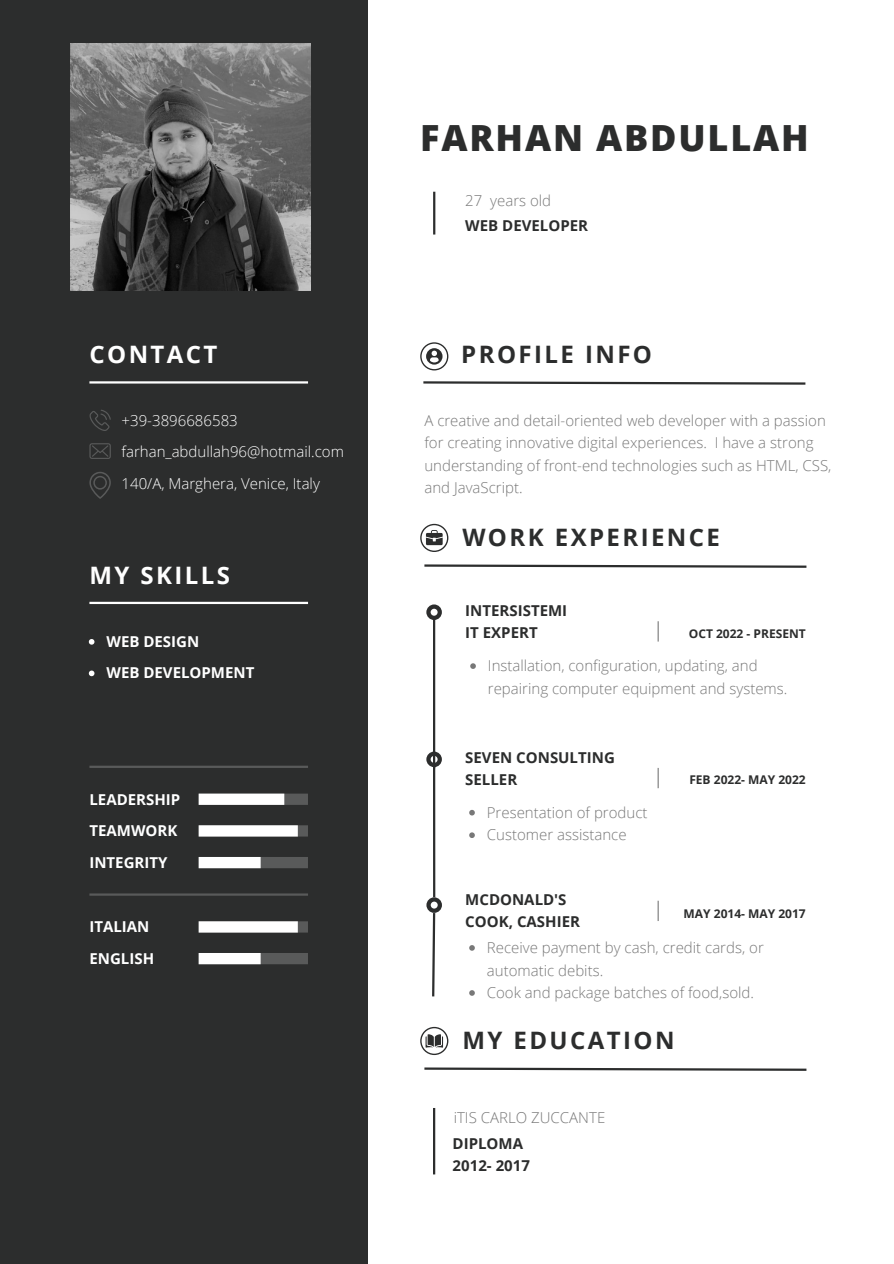
<style>
.page{position:relative;width:894px;height:1264px;background:#fff}
.page>*{position:absolute;margin:0;border:0;box-sizing:border-box;transform-origin:0 0}
.t1{font:800 36px "Open Sans";letter-spacing:.05em;color:#2c2d2d}
.t2{font:700 24px "Open Sans";letter-spacing:.1em;color:#2c2d2d}
.t3{font:700 24px "Open Sans";letter-spacing:.1em;color:#fff}
.t4{font:300 15px/22.5px "Open Sans";color:#787878}
.t5{font:700 15px/22.5px "Open Sans";color:#2c2d2d}
.t6{font:300 15px/31.5px "Open Sans";color:#fff}
.t7{font:700 15px/31.5px "Open Sans";color:#fff}
.t8{font:700 12px "Open Sans";color:#2c2d2d}
</style>
<div class="page">
<div style="left:0;top:0;width:367px;height:1263px;background:#2c2d2d"></div>
<hr style="left:89px;top:381px;width:219px;height:2px;background:#fff">
<svg style="left:423px;top:381px;width:383px;height:4px"></svg>
<svg style="left:424px;top:564px;width:383px;height:4px"></svg>
<hr style="left:433px;top:617px;width:2px;height:151px;background:#2c2d2d">
<hr style="left:433px;top:192px;width:2px;height:42px;background:#2c2d2d">
<hr style="left:433px;top:766px;width:2px;height:131px;background:#2c2d2d">
<hr style="left:433px;top:1107px;width:2px;height:67px;background:#2c2d2d">
<svg style="left:424px;top:1067px;width:383px;height:4px"></svg>
<hr style="left:89px;top:602px;width:219px;height:2px;background:#fff">
<hr style="left:89px;top:765px;width:219px;height:3px;background:#595a5a">
<hr style="left:89px;top:893px;width:219px;height:2px;background:#595a5a">
<svg style="left:89px;top:409px;width:22px;height:22px"></svg>
<svg style="left:89px;top:443px;width:22px;height:16px"></svg>
<svg style="left:89px;top:472px;width:22px;height:27px"></svg>
<div style="left:199px;top:793px;width:109px;height:11px;background:#595a5a"></div>
<div style="left:199px;top:793px;width:85px;height:11px;background:#fff"></div>
<div style="left:199px;top:825px;width:109px;height:11px;background:#595a5a"></div>
<div style="left:198px;top:921px;width:110px;height:11px;background:#595a5a"></div>
<div style="left:199px;top:825px;width:99px;height:11px;background:#fff"></div>
<div style="left:199px;top:921px;width:99px;height:11px;background:#fff"></div>
<div style="left:199px;top:857px;width:109px;height:11px;background:#595a5a"></div>
<div style="left:198px;top:953px;width:110px;height:11px;background:#595a5a"></div>
<div style="left:199px;top:857px;width:61px;height:11px;background:#fff"></div>
<div style="left:199px;top:953px;width:61px;height:11px;background:#fff"></div>
<svg style="left:420px;top:1026px;width:28px;height:29px"></svg>
<svg style="left:420px;top:524px;width:28px;height:28px"></svg>
<svg style="left:420px;top:342px;width:28px;height:28px"></svg>
<svg style="left:657px;top:621px;width:1px;height:20px"></svg>
<svg style="left:657px;top:768px;width:1px;height:20px"></svg>
<svg style="left:657px;top:900px;width:1px;height:21px"></svg>
<svg style="left:426px;top:604px;width:16px;height:16px"></svg>
<svg style="left:426px;top:751px;width:16px;height:16px"></svg>
<svg style="left:426px;top:897px;width:16px;height:100px"></svg>
<img style="left:70px;top:43px;width:240px;height:247px">
<svg style="left:470px;top:663px;width:5px;height:6px"></svg>
<svg style="left:469px;top:809px;width:5px;height:6px"></svg>
<svg style="left:469px;top:832px;width:5px;height:6px"></svg>
<svg style="left:469px;top:945px;width:5px;height:5px"></svg>
<svg style="left:469px;top:990px;width:5px;height:5px"></svg>
<svg style="left:89px;top:639px;width:5px;height:5px"></svg>
<svg style="left:89px;top:670px;width:5px;height:6px"></svg>
<h1 class="t1" style="left:420px;top:112px;width:390px">FARHAN ABDULLAH</h1>
<p class="t4" style="left:465px;top:189px;width:87px">27 years old</p>
<p class="t5" style="left:465px;top:214px;width:124px">WEB DEVELOPER</p>
<h2 class="t3" style="left:89px;top:337px;width:130px">CONTACT</h2>
<h2 class="t2" style="left:461px;top:337px;width:192px">PROFILE INFO</h2>
<p class="t6" style="left:121px;top:404px;width:224px">+39-3896686583 farhan_abdullah96@hotmail.com<br>140/A, Marghera, Venice, Italy</p>
<h2 class="t3" style="left:89px;top:558px;width:142px">MY SKILLS</h2>
<p class="t7" style="left:106px;top:625px;width:149px">WEB DESIGN<br>WEB DEVELOPMENT</p>
<p class="t7" style="left:89px;top:783px;width:92px">LEADERSHIP<br>TEAMWORK<br>INTEGRITY</p>
<p class="t7" style="left:89px;top:910px;width:66px">ITALIAN<br>ENGLISH</p>
<p class="t4" style="left:424px;top:409px;width:408px">A creative and detail-oriented web developer with a passion for creating innovative digital experiences. I have a strong understanding of front-end technologies such as HTML, CSS, and JavaScript.</p>
<h2 class="t2" style="left:462px;top:520px;width:259px">WORK EXPERIENCE</h2>
<p class="t5" style="left:465px;top:598px;width:103px">INTERSISTEMI<br>IT EXPERT</p>
<p class="t8" style="left:688px;top:625px;width:118px">OCT 2022 - PRESENT</p>
<p class="t4" style="left:487px;top:654px;width:301px">Installation, configuration, updating, and repairing computer equipment and systems.</p>
<p class="t5" style="left:465px;top:745px;width:151px">SEVEN CONSULTING<br>SELLER</p>
<p class="t4" style="left:486px;top:800px;width:162px">Presentation of product<br>Customer assistance</p>
<p class="t5" style="left:465px;top:887px;width:116px">MCDONALD'S<br>COOK, CASHIER</p>
<p class="t8" style="left:689px;top:771px;width:118px">FEB 2022- MAY 2022</p>
<p class="t8" style="left:683px;top:905px;width:124px">MAY 2014- MAY 2017</p>
<p class="t4" style="left:486px;top:935px;width:278px">Receive payment by cash, credit cards, or automatic debits.<br>Cook and package batches of food,sold.</p>
<h2 class="t2" style="left:462px;top:1023px;width:214px">MY EDUCATION</h2>
<p class="t4" style="left:453px;top:1105px;width:153px">iTIS CARLO ZUCCANTE</p>
<p class="t5" style="left:452px;top:1131px;width:79px">DIPLOMA<br>2012- 2017</p>
</div>
